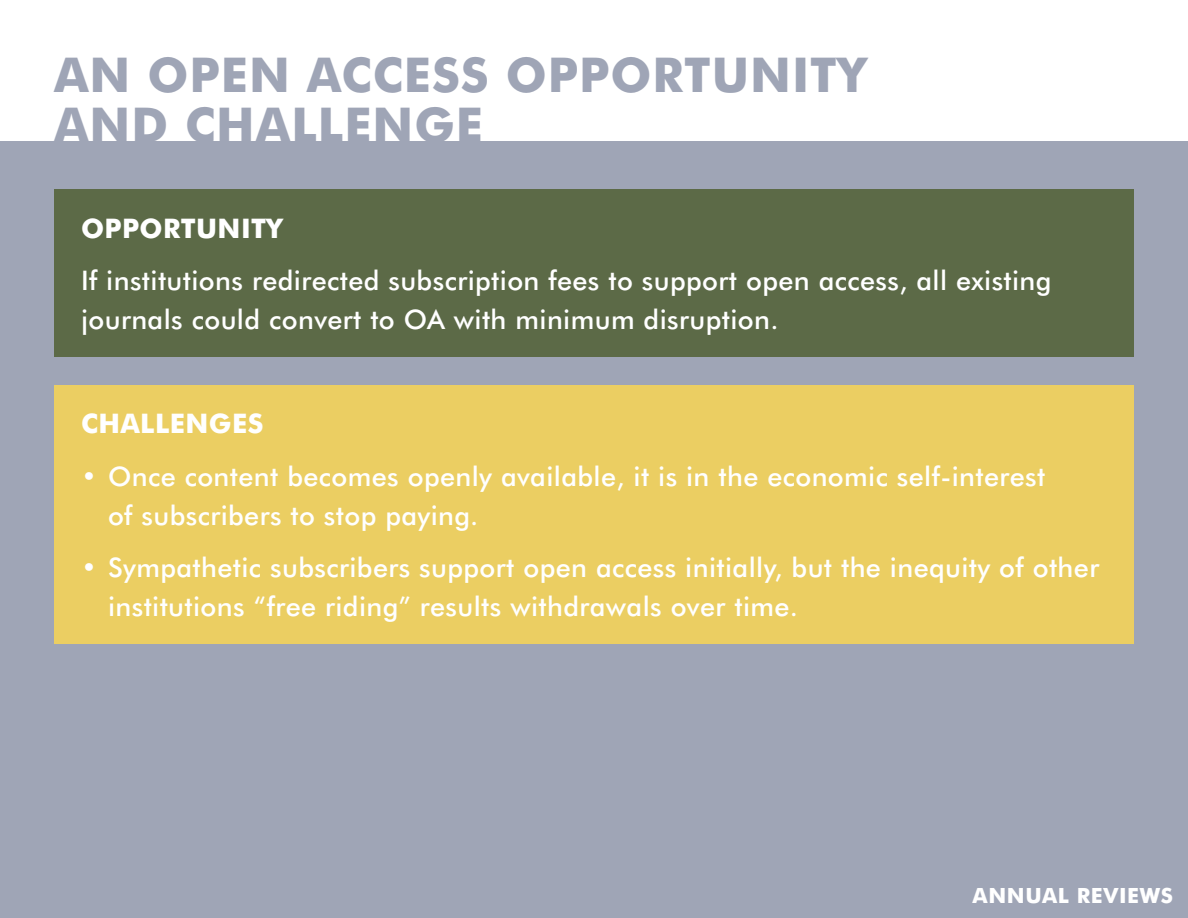
<style>
.page{position:relative;width:1188px;height:918px;background:#fff}
.page>*{position:absolute;margin:0;border:0;box-sizing:border-box;transform-origin:0 0}
.t1{font:700 48px/49.5px "Futura BT";letter-spacing:.02em;color:#9fa5b6}
.t2{font:500 27px/39px "Futura BT";letter-spacing:.015em;color:#fff}
.t3{font:700 27px "Futura BT";letter-spacing:.015em;color:#fff}
.t4{font:700 21px "Futura BT";letter-spacing:.03em;color:#fff}
</style>
<div class="page">
<div style="left:0;top:141px;width:1188px;height:777px;background:#9fa5b6"></div>
<div style="left:54px;top:189px;width:1080px;height:167px;background:#5c6a47"></div>
<div style="left:54px;top:385px;width:1080px;height:258px;background:#ebce62"></div>
<h1 class="t1" style="left:54px;top:50px;width:814px">AN OPEN ACCESS OPPORTUNITY<br>AND CHALLENGE</h1>
<p class="t3" style="left:81px;top:212px;width:203px">OPPORTUNITY</p>
<p class="t2" style="left:81px;top:261px;width:972px">If institutions redirected subscription fees to support open access, all existing journals could convert to OA with minimum disruption.</p>
<p class="t3" style="left:81px;top:407px;width:184px">CHALLENGES</p>
<p class="t2" style="left:108px;top:457px;width:939px;text-indent:-27px">• Once content becomes openly available, it is in the economic self-interest of subscribers to stop paying.</p>
<p class="t2" style="left:108px;top:548px;width:993px;text-indent:-27px">• Sympathetic subscribers support open access initially, but the inequity of other institutions “free riding” results withdrawals over time.</p>
<p class="t4" style="left:973px;top:883px;width:202px">ANNUAL REVIEWS</p>
</div>
